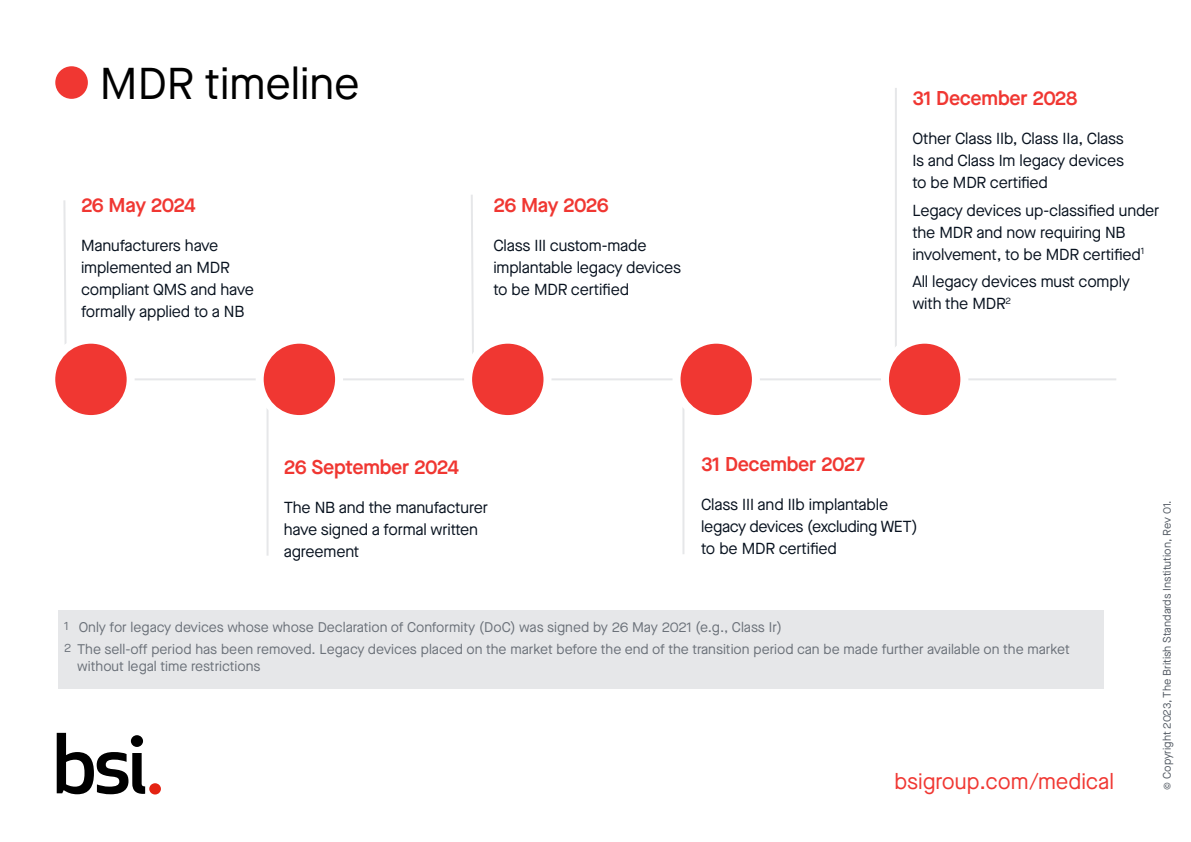
<style>
.page{position:relative;width:1191px;height:842px;background:#fff}
.page>*{position:absolute;margin:0;border:0;box-sizing:border-box;transform-origin:0 0}
.t1{font:44.6px "Maison Neue";color:#000}
.t2{font:22px "Maison Neue";color:#f03732}
.t3{font:600 20px "Maison Neue";letter-spacing:-.02em;color:#f03732}
.t4{font:600 20px "Maison Neue";letter-spacing:-.04em;color:#f03732}
.t5{font:16px/22px "Maison Neue";letter-spacing:-.01em;color:#08121f}
.t6{font:14px/22.4px "Maison Neue";color:#6b7179}
.t7{font:11px "Maison Neue";color:#525962}
.s1{font-size:12px}
</style>
<div class="page">
<div style="left:55px;top:66px;width:33px;height:33px;background:#f03732;border-radius:50%"></div>
<svg style="left:471px;top:195px;width:3px;height:159px"></svg>
<svg style="left:63px;top:200px;width:4px;height:144px"></svg>
<hr style="left:91px;top:378px;width:1025px;height:2px;background:#e6e7e9">
<hr style="left:682px;top:380px;width:2px;height:174px;background:#e6e7e9">
<hr style="left:266px;top:387px;width:2px;height:169px;background:#e6e7e9">
<div style="left:51px;top:340px;width:80px;height:79px;background:#f03732;border-radius:50%"></div>
<div style="left:47px;top:336px;width:88px;height:87px;border:8px solid #fff;border-radius:50%"></div>
<div style="left:468px;top:340px;width:79px;height:79px;background:#f03732;border-radius:50%"></div>
<div style="left:464px;top:336px;width:87px;height:87px;border:8px solid #fff;border-radius:50%"></div>
<div style="left:260px;top:340px;width:79px;height:79px;background:#f03732;border-radius:50%"></div>
<div style="left:256px;top:336px;width:87px;height:87px;border:8px solid #fff;border-radius:50%"></div>
<hr style="left:895px;top:88px;width:2px;height:282px;background:#e6e7e9">
<div style="left:885px;top:340px;width:79px;height:79px;background:#f03732;border-radius:50%"></div>
<div style="left:881px;top:336px;width:87px;height:87px;border:8px solid #fff;border-radius:50%"></div>
<div style="left:676px;top:340px;width:80px;height:79px;background:#f03732;border-radius:50%"></div>
<div style="left:672px;top:336px;width:88px;height:87px;border:8px solid #fff;border-radius:50%"></div>
<div style="left:59px;top:610px;width:1045px;height:79px;background:#e6e7e9"></div>
<div style="left:149px;top:783px;width:12px;height:11px;background:#e42313;border-radius:50%"></div>
<svg style="left:57px;top:733px;width:88px;height:61px"></svg>
<div style="left:131px;top:735px;width:12px;height:12px;background:#000;border-radius:50%"></div>
<h1 class="t1" style="left:100px;top:54px;width:261px">MDR timeline</h1>
<p class="t3" style="left:81px;top:191px;width:116px">26 May 2024</p>
<p class="t5" style="left:81px;top:234px;width:174px">Manufacturers have implemented an MDR compliant QMS and have formally applied to a NB</p>
<p class="t4" style="left:493px;top:191px;width:117px">26 May 2026</p>
<p class="t5" style="left:493px;top:234px;width:189px">Class III custom-made implantable legacy devices to be MDR certified</p>
<p class="t3" style="left:912px;top:84px;width:167px">31 December 2028</p>
<p class="t5" style="left:912px;top:127px;width:213px;text-align:justify">Other Class IIb, Class IIa, Class Is and Class Im legacy devices to be MDR certified</p>
<p class="t5" style="left:912px;top:199px;width:249px">Legacy devices up-classified under the MDR and now requiring NB involvement, to be MDR certified<sup>1</sup></p>
<p class="t5" style="left:912px;top:271px;width:219px">All legacy devices must comply with the MDR<sup>2</sup></p>
<p class="t3" style="left:284px;top:453px;width:177px">26 September 2024</p>
<p class="t5" style="left:284px;top:497px;width:205px">The NB and the manufacturer have signed a formal written agreement</p>
<p class="t3" style="left:701px;top:450px;width:165px">31 December 2027</p>
<p class="t5" style="left:701px;top:494px;width:218px">Class III and IIb implantable legacy devices (excluding WET) to be MDR certified</p>
<p class="t6" style="left:64px;top:616px;width:1007px"><span class="s1">1</span> Only for legacy devices whose whose Declaration of Conformity (DoC) was signed by 26 May 2021 (e.g., Class Ir)<br><span class="s1">2</span> The sell-off period has been removed. Legacy devices placed on the market before the end of the transition period can be made further available on the market</p>
<p class="t6" style="left:77px;top:655px;width:185px">without legal time restrictions</p>
<h2 class="t2" style="left:894px;top:767px;width:221px">bsigroup.com/medical</h2>
<p class="t7" style="left:1159px;top:789px;width:290px;rotate:-90deg">© Copyright 2023, The British Standards Institution, Rev 01.</p>
</div>
